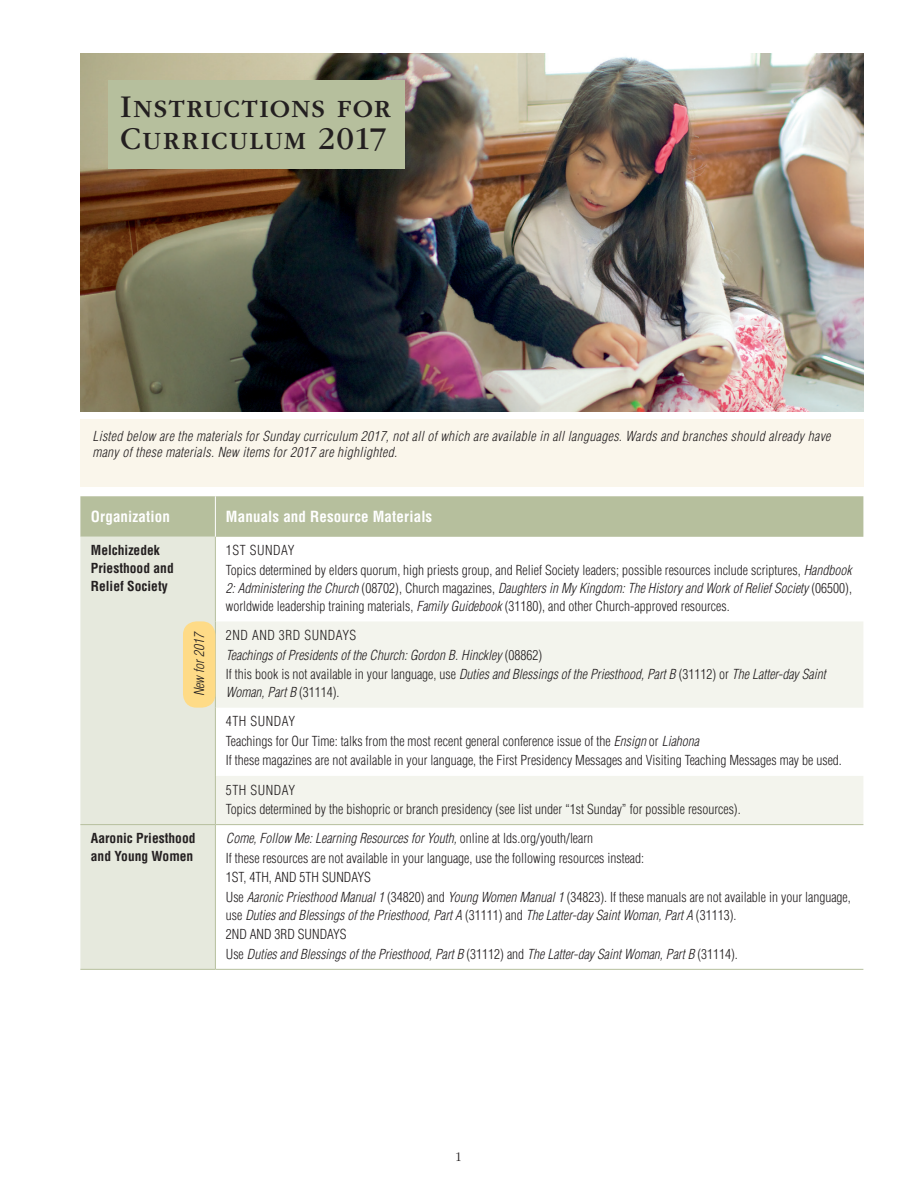
<style>
.page{position:relative;width:916px;height:1187px;background:#fff}
.page>*{position:absolute;margin:0;border:0;box-sizing:border-box;transform-origin:0 0}
.t1{font:33px/31.5px "Garamondlds Lat";letter-spacing:.025em;color:#231f20}
.t2{font:700 condensed 15px "Helveticalds Lat";letter-spacing:.01em;color:#fff}
.t3{font:300 condensed 13.5px/19.5px "Helveticalds Lat";color:#231f20}
.t4{font:italic 300 condensed 13.5px/19.5px "Helveticalds Lat";color:#231f20}
.t5{font:italic 300 condensed 13.5px/16.5px "Helveticalds Lat";letter-spacing:.025em;color:#231f20}
.t6{font:700 condensed 13.5px/18px "Helveticalds Lat";color:#231f20}
.t7{font:300 condensed 13.5px/29.2px "Helveticalds Lat";letter-spacing:.04em;color:#231f20}
.t8{font:300 13.5px "Garamondlds Lat";color:#231f20}
.s1{font-style:italic}
.s2{font-style:normal}
</style>
<div class="page">
<img style="left:80px;top:53px;width:783px;height:359px">
<div style="left:80px;top:496px;width:783px;height:41px;background:#b6bf9d"></div>
<div style="left:80px;top:537px;width:135px;height:432px;background:#e6e9dd"></div>
<svg style="left:216px;top:622px;width:647px;height:202px;fill:#f3f4ed"></svg>
<hr style="left:215px;top:496px;width:1px;height:41px;background:#fff">
<hr style="left:215px;top:537px;width:1px;height:84px;background:#b6bf9d">
<hr style="left:215px;top:621px;width:1px;height:87px;background:#b6bf9d">
<hr style="left:215px;top:708px;width:1px;height:68px;background:#b6bf9d">
<hr style="left:80px;top:824px;width:135px;height:1px;background:#b6bf9d">
<hr style="left:215px;top:825px;width:1px;height:144px;background:#b6bf9d">
<hr style="left:215px;top:776px;width:1px;height:48px;background:#b6bf9d">
<hr style="left:215px;top:824px;width:648px;height:1px;background:#b6bf9d">
<hr style="left:215px;top:969px;width:648px;height:1px;background:#b6bf9d">
<hr style="left:80px;top:969px;width:135px;height:1px;background:#b6bf9d">
<div style="left:80px;top:419px;width:783px;height:67px;background:#faf6eb"></div>
<div style="left:108px;top:80px;width:296px;height:88px;background:#b6bf9d"></div>
<div style="left:183px;top:621px;width:32px;height:86px;background:#fedb87;border-radius:14px"></div>
<h1 class="t1" style="left:120px;top:90px;width:272px">Instructions for<br>Curriculum 2017</h1>
<p class="t5" style="left:92px;top:427px;width:740px">Listed below are the materials for Sunday curriculum 2017, not all of which are available in all languages. Wards and branches should already have many of these materials. New items for 2017 are highlighted.</p>
<p class="t2" style="left:91px;top:504px;width:81px">Organization</p>
<p class="t2" style="left:226px;top:504px;width:208px">Manuals and Resource Materials</p>
<p class="t6" style="left:91px;top:541px;width:84px">Melchizedek<br>Priesthood and<br>Relief Society</p>
<p class="t3" style="left:226px;top:540px;width:627px">1ST SUNDAY<br>Topics determined by elders quorum, high priests group, and Relief Society leaders; possible resources include scriptures, <span class="s1">Handbook</span></p>
<p class="t3" style="left:226px;top:578px;width:628px;line-height:18px"><span class="s1">2: Administering the Church</span> (08702), Church magazines, <span class="s1">Daughters in My Kingdom: The History and Work of Relief Society</span> (06500), worldwide leadership training materials, <span class="s1">Family Guidebook</span> (31180), and other Church-approved resources.</p>
<p class="t4" style="left:226px;top:625px;width:601px"><span class="s2">2ND AND 3RD SUNDAYS<br></span>Teachings of Presidents of the Church: Gordon B. Hinckley <span class="s2">(08862)<br>If this book is not available in your language, use</span> Duties and Blessings of the Priesthood, Part B <span class="s2">(31112) or</span> The Latter-day Saint</p>
<p class="t7" style="left:226px;top:677px;width:115px"><span class="s1">Woman, Part B</span> (31114).<br>4TH SUNDAY</p>
<p class="t3" style="left:226px;top:731px;width:618px">Teachings for Our Time: talks from the most recent general conference issue of the <span class="s1">Ensign</span> or <span class="s1">Liahona<br></span>If these magazines are not available in your language, the First Presidency Messages and Visiting Teaching Messages may be used.</p>
<p class="t3" style="left:226px;top:779px;width:516px">5TH SUNDAY<br>Topics determined by the bishopric or branch presidency (see list under “1st Sunday” for possible resources).</p>
<p class="t4" style="left:189px;top:696px;width:66px;rotate:-90deg">New for 2017</p>
<p class="t6" style="left:91px;top:828px;width:106px">Aaronic Priesthood and Young Women</p>
<p class="t3" style="left:226px;top:828px;width:626px"><span class="s1">Come, Follow Me: Learning Resources for Youth,</span> online at lds.org/youth/learn<br>If these resources are not available in your language, use the following resources instead:<br>1ST, 4TH, AND 5TH SUNDAYS<br>Use <span class="s1">Aaronic Priesthood Manual 1</span> (34820) and <span class="s1">Young Women Manual 1</span> (34823). If these manuals are not available in your language,</p>
<p class="t4" style="left:226px;top:904px;width:514px"><span class="s2">use</span> Duties and Blessings of the Priesthood, Part A <span class="s2">(31111) and</span> The Latter-day Saint Woman, Part A <span class="s2">(31113).<br>2ND AND 3RD SUNDAYS<br>Use</span> Duties and Blessings of the Priesthood, Part B <span class="s2">(31112) and</span> The Latter-day Saint Woman, Part B <span class="s2">(31114).</span></p>
<p class="t8" style="left:455px;top:1147px;width:8px">1</p>
</div>
